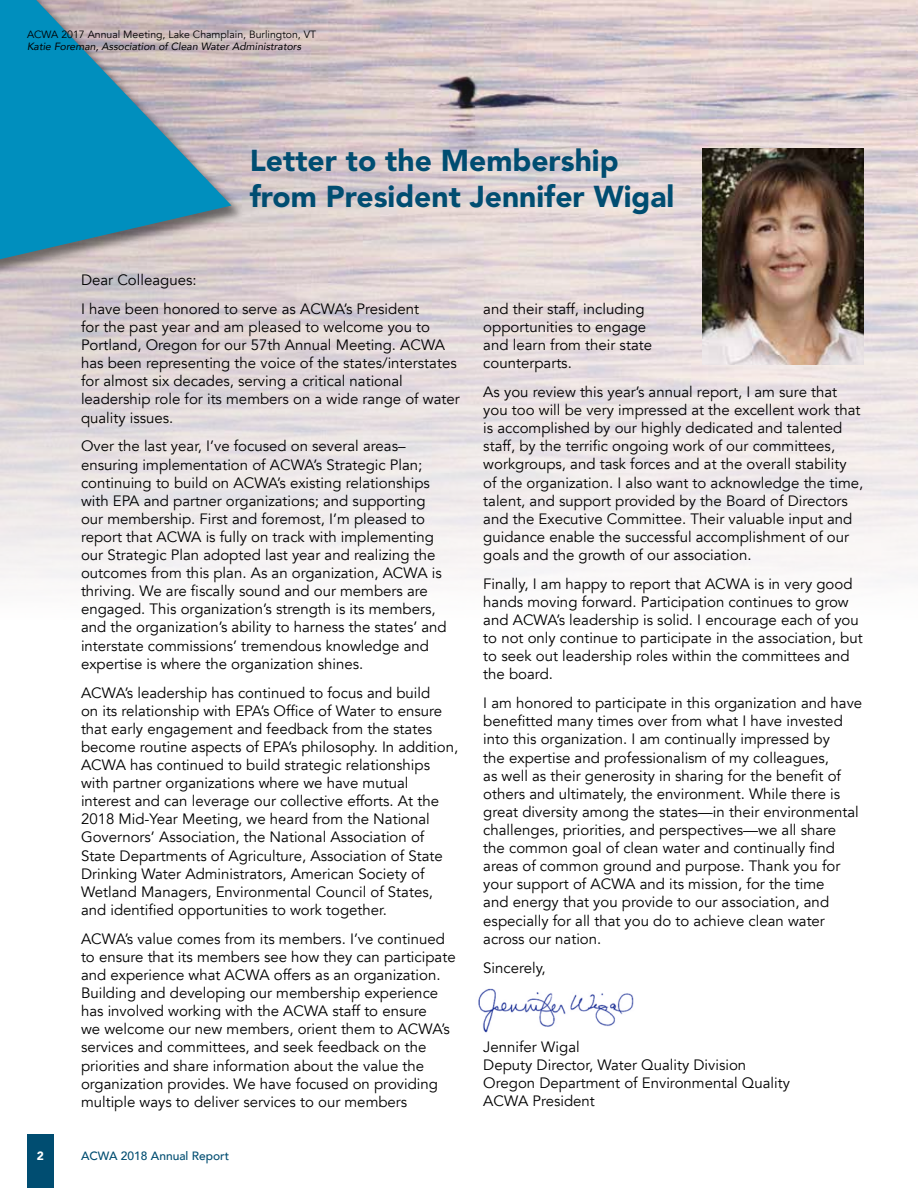
<style>
.page{position:relative;width:918px;height:1188px;background:#fff}
.page>*{position:absolute;margin:0;border:0;box-sizing:border-box;transform-origin:0 0}
.t1{font:900 30px/36px "Avenir LT Std";color:#004d71}
.t2{font:15px/18.1px "Avenir";color:#000}
.t3{font:500 12px "Avenir";color:#004d71}
.t4{font:900 12px "Avenir";color:#fff}
.t5{font:italic 10.5px "Avenir";color:#000}
.t6{font:10.5px "Avenir";color:#000}
</style>
<div class="page">
<div style="left:27px;top:1134px;width:27px;height:54px;background:#004d71"></div>
<img style="left:0;top:0;width:918px;height:583px">
<div style="left:0;top:0;width:246px;height:318px;background:#000;opacity:.5"></div>
<svg style="left:0;top:0;width:232px;height:259px;fill:#008fbe"></svg>
<img style="left:478px;top:988px;width:156px;height:45px">
<img style="left:702px;top:148px;width:162px;height:216px">
<p class="t6" style="left:27px;top:28px;width:291px">ACWA 2017 Annual Meeting, Lake Champlain, Burlington, VT</p>
<p class="t5" style="left:27px;top:39px;width:276px">Katie Foreman, Association of Clean Water Administrators</p>
<h1 class="t1" style="left:250px;top:143px;width:426px">Letter to the Membership from President Jennifer Wigal</h1>
<p class="t4" style="left:37px;top:1145px;width:9px">2</p>
<p class="t2" style="left:81px;top:266px;width:340px;line-height:29px">Dear Colleagues:<br>I have been honored to serve as ACWA’s President</p>
<p class="t2" style="left:81px;top:318px;width:380px">for the past year and am pleased to welcome you to Portland, Oregon for our 57th Annual Meeting. ACWA has been representing the voice of the states/interstates for almost six decades, serving a critical national leadership role for its members on a wide range of water quality issues.</p>
<p class="t2" style="left:81px;top:437px;width:367px">Over the last year, I’ve focused on several areas– ensuring implementation of ACWA’s Strategic Plan; continuing to build on ACWA’s existing relationships with EPA and partner organizations; and supporting our membership. First and foremost, I’m pleased to report that ACWA is fully on track with implementing our Strategic Plan adopted last year and realizing the outcomes from this plan. As an organization, ACWA is thriving. We are fiscally sound and our members are engaged. This organization’s strength is its members, and the organization’s ability to harness the states’ and interstate commissions’ tremendous knowledge and expertise is where the organization shines.</p>
<p class="t2" style="left:81px;top:684px;width:379px">ACWA’s leadership has continued to focus and build<br>on its relationship with EPA’s Office of Water to ensure that early engagement and feedback from the states become routine aspects of EPA’s philosophy. In addition, ACWA has continued to build strategic relationships with partner organizations where we have mutual interest and can leverage our collective efforts. At the 2018 Mid-Year Meeting, we heard from the National Governors’ Association, the National Association of State Departments of Agriculture, Association of State Drinking Water Administrators, American Society of Wetland Managers, Environmental Council of States, and identified opportunities to work together.</p>
<p class="t2" style="left:81px;top:930px;width:376px">ACWA’s value comes from its members. I’ve continued to ensure that its members see how they can participate and experience what ACWA offers as an organization.<br>Building and developing our membership experience has involved working with the ACWA staff to ensure<br>we welcome our new members, orient them to ACWA’s services and committees, and seek feedback on the priorities and share information about the value the organization provides. We have focused on providing multiple ways to deliver services to our members</p>
<p class="t3" style="left:81px;top:1145px;width:150px">ACWA 2018 Annual Report</p>
<p class="t2" style="left:483px;top:300px;width:170px">and their staff, including opportunities to engage and learn from their state counterparts.</p>
<p class="t2" style="left:483px;top:383px;width:382px">As you review this year’s annual report, I am sure that you too will be very impressed at the excellent work that is accomplished by our highly dedicated and talented staff, by the terrific ongoing work of our committees, workgroups, and task forces and at the overall stability of the organization. I also want to acknowledge the time, talent, and support provided by the Board of Directors and the Executive Committee. Their valuable input and guidance enable the successful accomplishment of our goals and the growth of our association.</p>
<p class="t2" style="left:483px;top:575px;width:381px">Finally, I am happy to report that ACWA is in very good hands moving forward. Participation continues to grow and ACWA’s leadership is solid. I encourage each of you to not only continue to participate in the association, but to seek out leadership roles within the committees and the board.</p>
<p class="t2" style="left:483px;top:694px;width:380px">I am honored to participate in this organization and have benefitted many times over from what I have invested into this organization. I am continually impressed by<br>the expertise and professionalism of my colleagues,<br>as well as their generosity in sharing for the benefit of others and ultimately, the environment. While there is great diversity among the states—in their environmental challenges, priorities, and perspectives—we all share<br>the common goal of clean water and continually find areas of common ground and purpose. Thank you for your support of ACWA and its mission, for the time<br>and energy that you provide to our association, and especially for all that you do to achieve clean water across our nation.</p>
<p class="t2" style="left:483px;top:959px;width:64px">Sincerely,</p>
<p class="t2" style="left:483px;top:1038px;width:308px">Jennifer Wigal<br>Deputy Director, Water Quality Division<br>Oregon Department of Environmental Quality<br>ACWA President</p>
</div>
